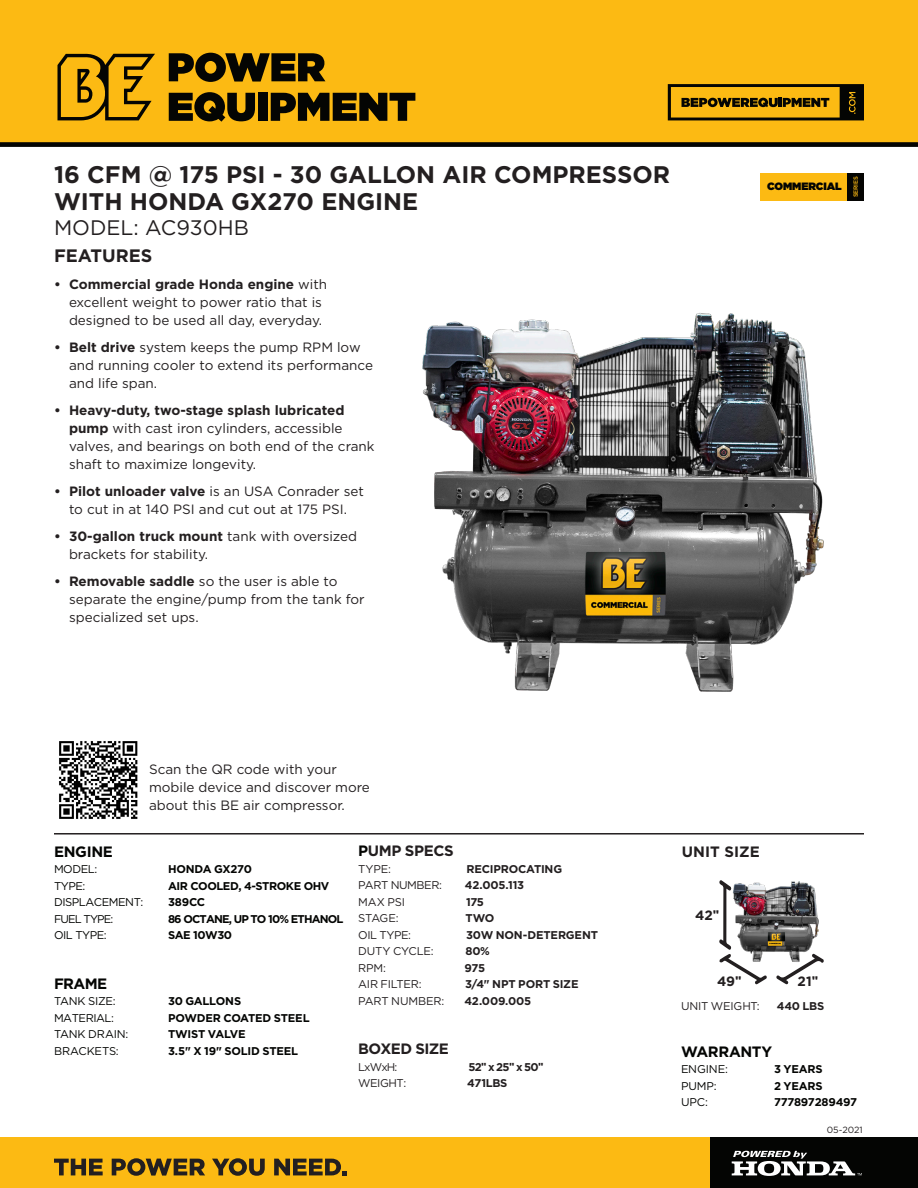
<style>
.page{position:relative;width:918px;height:1188px;background:#fff}
.page>*{position:absolute;margin:0;border:0;box-sizing:border-box;transform-origin:0 0}
.Product_Header{font:700 24px "Gotham";color:#231f20}
.t1{font:21px "Gotham";color:#231f20}
.t2{font:700 18px "Gotham";color:#231f20}
.BODY_HEADER_LEFT_ALI{font:700 15px "Gotham";letter-spacing:-.03em;color:#040503}
.BODY_HEADER_LEFT_ALI-2{font:700 15px "Gotham";letter-spacing:-.025em;color:#231f20}
.BODY_HEADER_LEFT_ALI-3{font:700 15px "Gotham";color:#231f20}
.t3{font:13.5px/18px "Gotham";color:#231f20}
.t4{font:700 13.5px "Gotham";color:#231f20}
.BODY_HEADER_LEFT_ALI-4{font:700 11.25px "Gotham";letter-spacing:-.025em;color:#040503}
.BODY_HEADER_LEFT_ALI-5{font:700 11.25px "Gotham";letter-spacing:-.02em;color:#231f20}
.BODY_HEADER_LEFT_ALI-6{font:11.25px "Gotham";letter-spacing:-.025em;color:#231f20}
.BODY_HEADER_LEFT_ALI-7{font:11.25px "Gotham";letter-spacing:-.04em;color:#040503}
.BODY_HEADER_LEFT_ALI-8{font:700 11.25px "Gotham";letter-spacing:-.075em;color:#040503}
.BODY_HEADER_LEFT_ALI-9{font:11.25px "Gotham";letter-spacing:-.015em;color:#040503}
.BODY_HEADER_LEFT_ALI-10{font:11.25px "Gotham";letter-spacing:-.075em;color:#040503}
.BODY_HEADER_LEFT_ALI-11{font:11.25px "Gotham";letter-spacing:-.01em;color:#040503}
.t5{font:900 10.65px "Gotham";letter-spacing:-.01em;color:#040503}
.t6{font:9px "Gotham";color:#231f20}
.t7{font:500 6px "Gotham";letter-spacing:-.04em;color:#fcba13}
.s1{font-weight:700}
.s2{color:#040503}
.s3{font-family:"Arial"}
</style>
<div class="page">
<svg style="left:719px;top:880px;width:48px;height:105px"></svg>
<svg style="left:776px;top:958px;width:48px;height:26px"></svg>
<div style="left:0;top:0;width:918px;height:144px;background:#fcba13"></div>
<div style="left:0;top:1138px;width:710px;height:50px;background:#fcba13"></div>
<div style="left:710px;top:1138px;width:208px;height:50px;background:#040503"></div>
<svg style="left:57px;top:53px;width:98px;height:67px"></svg>
<svg style="left:169px;top:53px;width:156px;height:29px"></svg>
<svg style="left:169px;top:92px;width:86px;height:30px"></svg>
<div style="left:258px;top:93px;width:9px;height:28px;background:#040503"></div>
<svg style="left:271px;top:93px;width:144px;height:28px"></svg>
<div style="left:0;top:142px;width:918px;height:5px;background:#040503"></div>
<svg style="left:668px;top:84px;width:196px;height:36px"></svg>
<svg style="left:54px;top:1159px;width:49px;height:16px"></svg>
<svg style="left:112px;top:1158px;width:93px;height:18px"></svg>
<svg style="left:212px;top:1158px;width:53px;height:18px"></svg>
<svg style="left:274px;top:1159px;width:73px;height:16px"></svg>
<hr style="left:54px;top:833px;width:810px;height:2px;background:#231f20">
<img style="left:59px;top:741px;width:79px;height:78px">
<img style="left:422px;top:313px;width:402px;height:379px">
<img style="left:729px;top:880px;width:93px;height:86px">
<svg style="left:732px;top:1151px;width:130px;height:25px"></svg>
<div style="left:760px;top:173px;width:104px;height:27px;background:#fcba13"></div>
<div style="left:848px;top:173px;width:16px;height:27px;background:#040503"></div>
<p class="Product_Header" style="left:54px;top:158px;width:618px">16 CFM @ 175 PSI - 30 GALLON AIR COMPRESSOR</p>
<p class="Product_Header" style="left:54px;top:185px;width:366px">WITH HONDA GX270 ENGINE</p>
<p class="t2" style="left:54px;top:243px;width:100px">FEATURES</p>
<p class="t3" style="left:69px;top:275px;width:260px;text-indent:-15px"><span class="s1">• Commercial grade Honda engine</span> with excellent weight to power ratio that is designed to be used all day, everyday.</p>
<p class="t3" style="left:69px;top:338px;width:306px;text-indent:-15px"><span class="s1">• Belt drive</span> system keeps the pump RPM low and running cooler to extend its performance and life span.</p>
<p class="t3" style="left:69px;top:401px;width:307px;text-indent:-15px"><span class="s1">• Heavy-duty, two-stage splash lubricated pump</span> with cast iron cylinders, accessible valves, and bearings on both end of the crank shaft to maximize longevity.</p>
<p class="t3" style="left:54px;top:482px;width:311px;text-align:center"><span class="s1">• Pilot unloader valve</span> is an USA Conrader set to cut in at 140 PSI and cut out at 175 PSI.</p>
<p class="t3" style="left:69px;top:527px;width:290px;text-indent:-15px"><span class="s1">• 30-gallon truck mount</span> tank with oversized brackets for stability.</p>
<p class="t3" style="left:69px;top:572px;width:297px;text-indent:-15px"><span class="s1">• Removable saddle</span> so the user is able to separate the engine/pump from the tank for specialized set ups.</p>
<p class="t1" style="left:54px;top:214px;width:196px">MODEL: AC930HB</p>
<p class="t5" style="left:767px;top:179px;width:76px">COMMERCIAL</p>
<p class="t7" style="left:852px;top:197px;width:22px;rotate:-90deg">SERIES</p>
<p class="t3" style="left:149px;top:759px;width:222px">Scan the QR code with your mobile device and discover more about this BE air compressor.</p>
<p class="BODY_HEADER_LEFT_ALI" style="left:54px;top:841px;width:60px">ENGINE</p>
<p class="BODY_HEADER_LEFT_ALI-7" style="left:54px;top:862px;width:45px">MODEL:</p>
<p class="BODY_HEADER_LEFT_ALI-4" style="left:168px;top:862px;width:85px">HONDA GX270</p>
<p class="BODY_HEADER_LEFT_ALI-7" style="left:54px;top:878px;width:33px">TYPE:</p>
<p class="BODY_HEADER_LEFT_ALI-4" style="left:168px;top:878px;width:163px">AIR COOLED, 4-STROKE OHV</p>
<p class="BODY_HEADER_LEFT_ALI-7" style="left:54px;top:895px;width:91px">DISPLACEMENT:</p>
<p class="BODY_HEADER_LEFT_ALI-4" style="left:168px;top:895px;width:39px">389CC</p>
<p class="BODY_HEADER_LEFT_ALI-10" style="left:54px;top:911px;width:61px">FUEL TYPE:</p>
<p class="BODY_HEADER_LEFT_ALI-8" style="left:168px;top:911px;width:177px">86 OCTANE, UP TO 10% ETHANOL</p>
<p class="BODY_HEADER_LEFT_ALI-7" style="left:54px;top:928px;width:54px">OIL TYPE:</p>
<p class="BODY_HEADER_LEFT_ALI-4" style="left:168px;top:928px;width:66px">SAE 10W30</p>
<p class="BODY_HEADER_LEFT_ALI" style="left:54px;top:973px;width:55px">FRAME</p>
<p class="BODY_HEADER_LEFT_ALI-7" style="left:54px;top:994px;width:63px">TANK SIZE:</p>
<p class="BODY_HEADER_LEFT_ALI-4" style="left:168px;top:994px;width:75px">30 GALLONS</p>
<p class="BODY_HEADER_LEFT_ALI-7" style="left:54px;top:1010px;width:62px">MATERIAL:</p>
<p class="BODY_HEADER_LEFT_ALI-4" style="left:168px;top:1010px;width:143px">POWDER COATED STEEL</p>
<p class="BODY_HEADER_LEFT_ALI-9" style="left:54px;top:1027px;width:76px">TANK DRAIN:</p>
<p class="BODY_HEADER_LEFT_ALI-4" style="left:168px;top:1027px;width:79px">TWIST VALVE</p>
<p class="BODY_HEADER_LEFT_ALI-11" style="left:54px;top:1043px;width:66px">BRACKETS:</p>
<p class="BODY_HEADER_LEFT_ALI-4" style="left:168px;top:1043px;width:132px">3.5" X 19" SOLID STEEL</p>
<p class="BODY_HEADER_LEFT_ALI-2" style="left:358px;top:841px;width:97px"><span class="s2">P</span>UMP SPECS</p>
<p class="BODY_HEADER_LEFT_ALI-6" style="left:358px;top:862px;width:34px">TYPE:</p>
<p class="BODY_HEADER_LEFT_ALI-5" style="left:467px;top:862px;width:97px">RECIPROCATING</p>
<p class="BODY_HEADER_LEFT_ALI-6" style="left:358px;top:878px;width:85px">PART NUMBER:</p>
<p class="BODY_HEADER_LEFT_ALI-5" style="left:465px;top:878px;width:61px">42.005.113</p>
<p class="BODY_HEADER_LEFT_ALI-6" style="left:358px;top:895px;width:48px">MAX PSI</p>
<p class="BODY_HEADER_LEFT_ALI-5" style="left:466px;top:895px;width:19px">175</p>
<p class="BODY_HEADER_LEFT_ALI-6" style="left:358px;top:911px;width:42px">STAGE:</p>
<p class="BODY_HEADER_LEFT_ALI-5" style="left:465px;top:911px;width:30px">TWO</p>
<p class="BODY_HEADER_LEFT_ALI-6" style="left:358px;top:928px;width:54px">OIL TYPE:</p>
<p class="BODY_HEADER_LEFT_ALI-5" style="left:466px;top:928px;width:133px">30W NON-DETERGENT</p>
<p class="BODY_HEADER_LEFT_ALI-6" style="left:358px;top:944px;width:77px">DUTY CYCLE:</p>
<p class="BODY_HEADER_LEFT_ALI-5" style="left:465px;top:944px;width:26px">80%</p>
<p class="BODY_HEADER_LEFT_ALI-6" style="left:358px;top:961px;width:29px">RPM:</p>
<p class="BODY_HEADER_LEFT_ALI-5" style="left:465px;top:961px;width:22px">975</p>
<p class="BODY_HEADER_LEFT_ALI-6" style="left:358px;top:977px;width:65px">AIR FILTER:</p>
<p class="BODY_HEADER_LEFT_ALI-5" style="left:465px;top:977px;width:115px">3/4" NPT PORT SIZE</p>
<p class="BODY_HEADER_LEFT_ALI-6" style="left:358px;top:994px;width:88px">PART NUMBER:</p>
<p class="BODY_HEADER_LEFT_ALI-5" style="left:464px;top:994px;width:68px">42.009.005</p>
<p class="BODY_HEADER_LEFT_ALI-2" style="left:358px;top:1039px;width:92px">BOXED SIZE</p>
<p class="BODY_HEADER_LEFT_ALI-6" style="left:358px;top:1060px;width:41px">LxWxH:</p>
<p class="BODY_HEADER_LEFT_ALI-5" style="left:468px;top:1060px;width:77px">52<span class="s3">"</span> x 25<span class="s3">"</span> x 50<span class="s3">"</span></p>
<p class="BODY_HEADER_LEFT_ALI-6" style="left:358px;top:1076px;width:50px">WEIGHT:</p>
<p class="BODY_HEADER_LEFT_ALI-5" style="left:467px;top:1076px;width:42px">471LBS</p>
<p class="BODY_HEADER_LEFT_ALI-3" style="left:682px;top:841px;width:79px">UNIT SIZE</p>
<p class="t4" style="left:695px;top:906px;width:26px">42<span class="s3">"</span></p>
<p class="t4" style="left:717px;top:973px;width:26px">49<span class="s3">"</span></p>
<p class="t4" style="left:798px;top:973px;width:22px">21<span class="s3">"</span></p>
<p class="BODY_HEADER_LEFT_ALI-6" style="left:681px;top:999px;width:80px">UNIT WEIGHT:</p>
<p class="BODY_HEADER_LEFT_ALI-5" style="left:777px;top:999px;width:49px">440 LBS</p>
<p class="BODY_HEADER_LEFT_ALI" style="left:681px;top:1041px;width:93px">WARRANTY</p>
<p class="BODY_HEADER_LEFT_ALI-7" style="left:681px;top:1062px;width:48px">ENGINE:</p>
<p class="BODY_HEADER_LEFT_ALI-4" style="left:774px;top:1062px;width:50px">3 YEARS</p>
<p class="BODY_HEADER_LEFT_ALI-7" style="left:681px;top:1078px;width:37px">PUMP:</p>
<p class="BODY_HEADER_LEFT_ALI-4" style="left:774px;top:1078px;width:50px">2 YEARS</p>
<p class="BODY_HEADER_LEFT_ALI-7" style="left:681px;top:1095px;width:28px">UPC:</p>
<p class="BODY_HEADER_LEFT_ALI-4" style="left:774px;top:1095px;width:85px">777897289497</p>
<p class="t6" style="left:827px;top:1124px;width:37px">05-2021</p>
</div>
